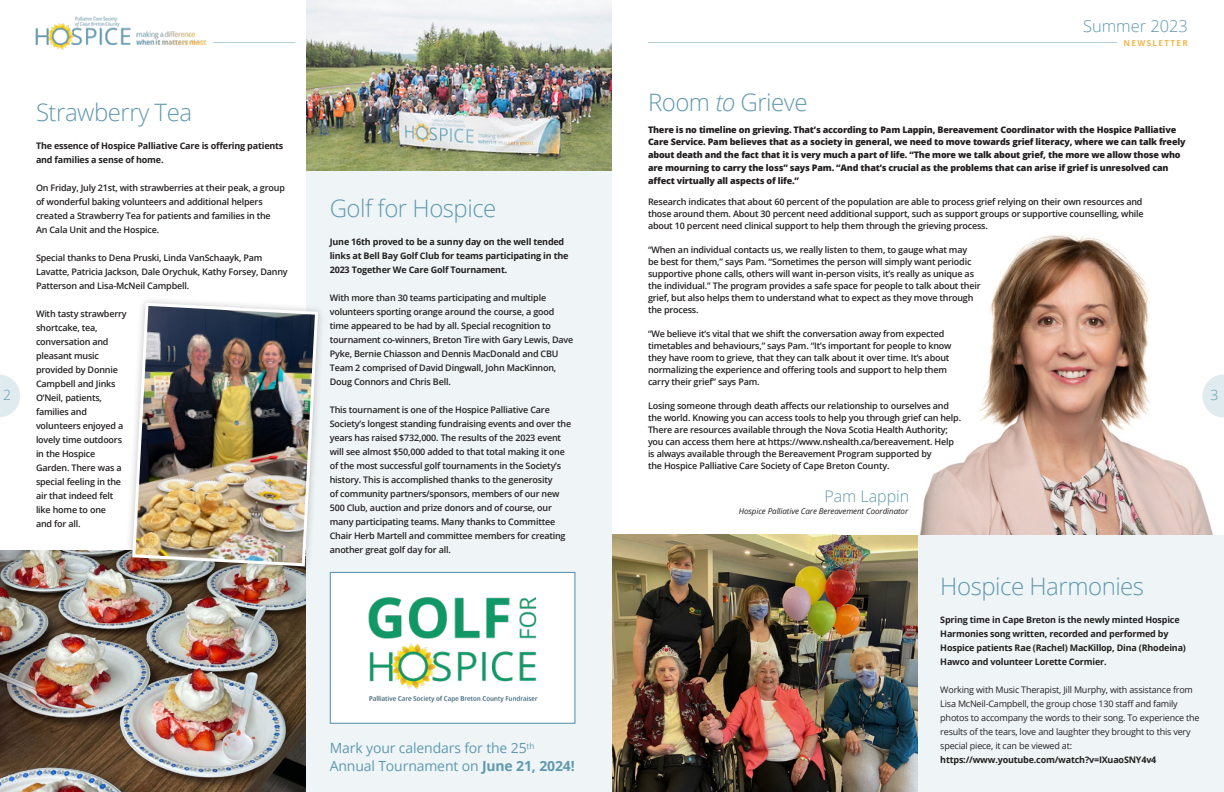
<style>
.page{position:relative;width:1224px;height:792px;background:#fff}
.page>*{position:absolute;margin:0;border:0;box-sizing:border-box;transform-origin:0 0}
.t1{font:300 24px "Open Sans";letter-spacing:-.02em;color:#6099af}
.t2{font:300 16.4px "Open Sans";color:#6099af}
.t3{font:300 16px "Open Sans";color:#6099af}
.t4{font:14px/18px "Open Sans";letter-spacing:-.01em;color:#6099af}
.t5{font:300 14px "Open Sans";color:#6099af}
.t6{font:600 9px/14px "Open Sans";letter-spacing:-.02em;color:#231f20}
.t7{font:800 9px/12.8px "Open Sans";letter-spacing:-.02em;color:#231f20}
.t8{font:700 9px/14px "Open Sans";letter-spacing:-.02em;color:#231f20}
.t9{font:9px/14px "Open Sans";letter-spacing:-.02em;color:#231f20}
.t10{font:700 8.2px "Open Sans";letter-spacing:.16em;color:#f0b84e}
.t11{font:italic 8px "Open Sans";letter-spacing:-.01em;color:#231f20}
.s1{font-style:italic}
.s2{font-weight:700}
</style>
<div class="page">
<div style="left:612px;top:535px;width:612px;height:257px;background:#eff5f7"></div>
<img style="left:612px;top:535px;width:306px;height:257px">
<img style="left:919px;top:234px;width:294px;height:301px">
<hr style="left:648px;top:42px;width:469px;height:1px;background:#6099af">
<div style="left:306px;top:0;width:306px;height:792px;background:#eff5f7"></div>
<img style="left:0;top:551px;width:306px;height:241px">
<div style="left:125px;top:295px;width:200px;height:278px;background:#231f20;opacity:.25"></div>
<img style="left:131px;top:301px;width:189px;height:267px">
<hr style="left:213px;top:42px;width:82px;height:1px;background:#6099af">
<img style="left:35px;top:16px;width:171px;height:34px">
<div style="left:330px;top:572px;width:245px;height:151px;background:#fff"></div>
<img style="left:368px;top:597px;width:170px;height:106px">
<div style="left:330px;top:572px;width:245px;height:152px;border:1px solid #6099af"></div>
<img style="left:306px;top:0;width:306px;height:171px">
<svg style="left:0;top:374px;width:20px;height:44px"></svg>
<svg style="left:1202px;top:374px;width:22px;height:44px"></svg>
<p class="t2" style="left:1083px;top:15px;width:106px">Summer 2023</p>
<p class="t10" style="left:1124px;top:37px;width:66px">NEWSLETTER</p>
<p class="t1" style="left:648px;top:85px;width:161px">Room <span class="s1">to</span> Grieve</p>
<p class="t7" style="left:648px;top:123px;width:539px">There is no timeline on grieving. That’s according to Pam Lappin, Bereavement Coordinator with the Hospice Palliative Care Service. Pam believes that as a society in general, we need to move towards grief literacy, where we can talk freely about death and the fact that it is very much a part of life. “The more we talk about grief, the more we allow those who are mourning to carry the loss” says Pam. “And that’s crucial as the problems that can arise if grief is unresolved can affect virtually all aspects of life.”</p>
<p class="t6" style="left:648px;top:195px;width:496px">Research indicates that about 60 percent of the population are able to process grief relying on their own resources and</p>
<p class="t6" style="left:648px;top:207px;width:497px">those around them. About 30 percent need additional support, such as support groups or supportive counselling, while</p>
<p class="t6" style="left:648px;top:219px;width:341px">about 10 percent need clinical support to help them through the grieving process.</p>
<p class="t6" style="left:648px;top:244px;width:334px;line-height:12px">“When an individual contacts us, we really listen to them, to gauge what may<br>be best for them,” says Pam. “Sometimes the person will simply want periodic supportive phone calls, others will want in-person visits, it’s really as unique as the individual.” The program provides a safe space for people to talk about their grief, but also helps them to understand what to expect as they move through the process.</p>
<p class="t6" style="left:648px;top:328px;width:305px;line-height:12px">“We believe it’s vital that we shift the conversation away from expected timetables and behaviours,” says Pam. “It’s important for people to know they have room to grieve, that they can talk about it over time. It’s about normalizing the experience and offering tools and support to help them carry their grief” says Pam.</p>
<p class="t6" style="left:648px;top:400px;width:315px;line-height:12px">Losing someone through death affects our relationship to ourselves and the world. Knowing you can access tools to help you through grief can help.<br>There are resources available through the Nova Scotia Health Authority; you can access them here at https://www.nshealth.ca/bereavement. Help is always available through the Bereavement Program supported by<br>the Hospice Palliative Care Society of Cape Breton County.</p>
<p class="t1" style="left:36px;top:95px;width:158px">Strawberry Tea</p>
<p class="t8" style="left:36px;top:138px;width:249px">The essence of Hospice Palliative Care is offering patients and families a sense of home.</p>
<p class="t6" style="left:36px;top:180px;width:250px">On Friday, July 21st, with strawberries at their peak, a group of wonderful baking volunteers and additional helpers created a Strawberry Tea for patients and families in the</p>
<p class="t6" style="left:36px;top:222px;width:125px">An Cala Unit and the Hospice.</p>
<p class="t6" style="left:36px;top:250px;width:253px">Special thanks to Dena Pruski, Linda VanSchaayk, Pam<br>Lavatte, Patricia Jackson, Dale Orychuk, Kathy Forsey, Danny<br>Patterson and Lisa-McNeil Campbell.</p>
<p class="t6" style="left:36px;top:306px;width:92px">With tasty strawberry shortcake, tea, conversation and pleasant music provided by Donnie<br>Campbell and Jinks<br>O’Neil, patients, families and volunteers enjoyed a lovely time outdoors in the Hospice<br>Garden. There was a special feeling in the air that indeed felt like home to one<br>and for all.</p>
<p class="t1" style="left:330px;top:192px;width:168px">Golf for Hospice</p>
<p class="t8" style="left:330px;top:235px;width:240px">June 16th proved to be a sunny day on the well tended links at Bell Bay Golf Club for teams participating in the<br>2023 Together We Care Golf Tournament.</p>
<p class="t6" style="left:330px;top:291px;width:245px">With more than 30 teams participating and multiple volunteers sporting orange around the course, a good time appeared to be had by all. Special recognition to tournament co-winners, Breton Tire with Gary Lewis, Dave Pyke, Bernie Chiasson and Dennis MacDonald and CBU Team 2 comprised of David Dingwall, John MacKinnon, Doug Connors and Chris Bell.</p>
<p class="t6" style="left:330px;top:403px;width:243px">This tournament is one of the Hospice Palliative Care Society’s longest standing fundraising events and over the years has raised $732,000. The results of the 2023 event will see almost $50,000 added to that total making it one of the most successful golf tournaments in the Society’s history. This is accomplished thanks to the generosity<br>of community partners/sponsors, members of our new 500 Club, auction and prize donors and of course, our many participating teams. Many thanks to Committee Chair Herb Martell and committee members for creating another great golf day for all.</p>
<p class="t5" style="left:3px;top:386px;width:9px">2</p>
<p class="t5" style="left:1211px;top:386px;width:9px">3</p>
<p class="t3" style="left:824px;top:485px;width:86px">Pam Lappin</p>
<p class="t11" style="left:739px;top:505px;width:171px">Hospice Palliative Care Bereavement Coordinator</p>
<p class="t4" style="left:330px;top:739px;width:247px">Mark your calendars for the 25<sup>th<br></sup>Annual Tournament on <span class="s2">June 21, 2024!</span></p>
<p class="t1" style="left:940px;top:570px;width:205px">Hospice Harmonies</p>
<p class="t8" style="left:940px;top:613px;width:247px">Spring time in Cape Breton is the newly minted Hospice Harmonies song written, recorded and performed by Hospice patients Rae (Rachel) MacKillop, Dina (Rhodeina)<br>Hawco and volunteer Lorette Cormier.</p>
<p class="t9" style="left:940px;top:683px;width:261px">Working with Music Therapist, Jill Murphy, with assistance from Lisa McNeil-Campbell, the group chose 130 staff and family photos to accompany the words to their song. To experience the results of the tears, love and laughter they brought to this very special piece, it can be viewed at:</p>
<p class="t8" style="left:940px;top:753px;width:218px">https://www.youtube.com/watch?v=IXuaoSNY4v4</p>
</div>
